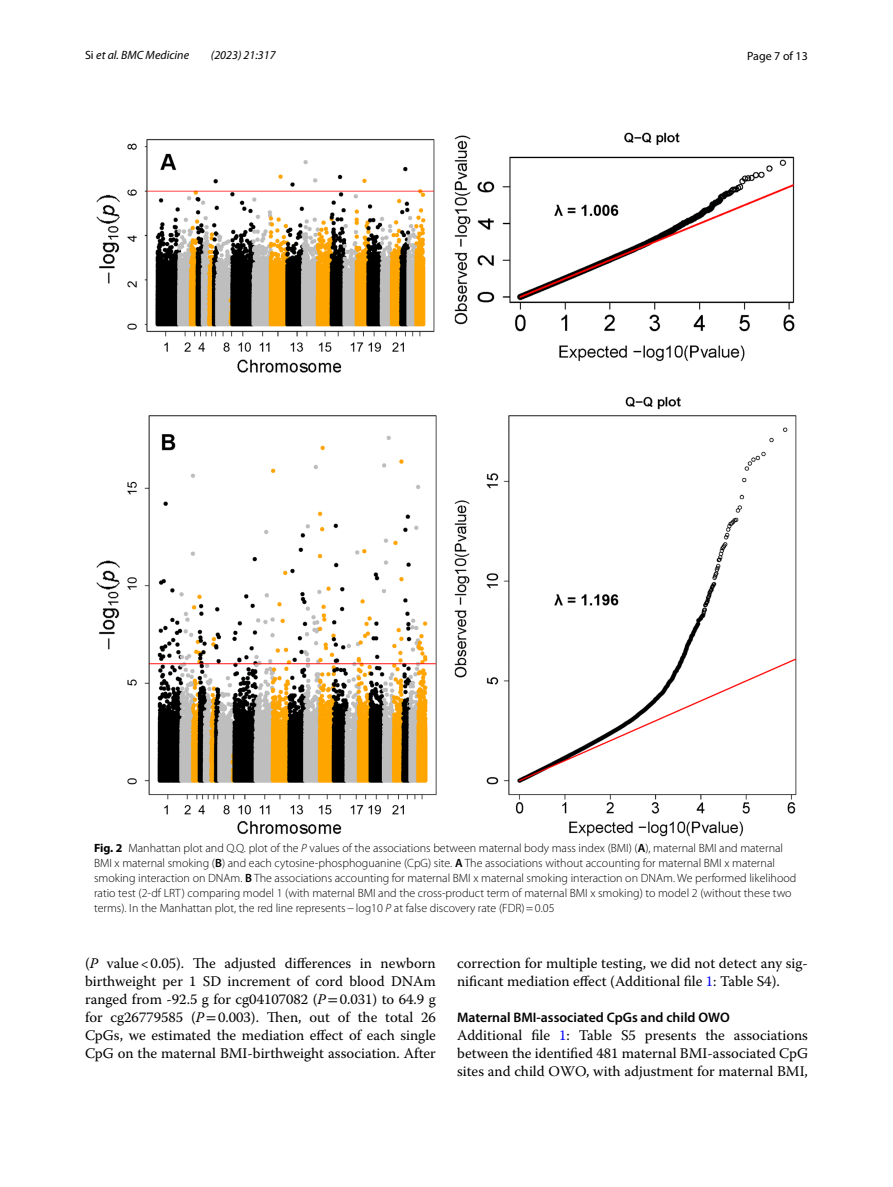
<style>
.page{position:relative;width:893px;height:1187px;background:#fff}
.page>*{position:absolute;margin:0;border:0;box-sizing:border-box;transform-origin:0 0}
.t1{font:14.7px/18px "Warnock Pro";color:#000;text-align:justify}
.t2{font:600 13.8px "Myriad Pro";color:#000}
.t3{font:300 12px/15px "Myriad Pro";color:#000}
.t4{font:italic 12px "Myriad Pro";color:#000}
.t5{font:12px "Myriad Pro";color:#000}
.s1{font-style:normal}
.s2{font-weight:700}
.s3{font-style:italic}
.s4{font-weight:600}
.s5{font-family:"STIX"}
.s6{color:#00f}
</style>
<div class="page">
<img style="left:96px;top:133px;width:701px;height:703px">
<p class="t4" style="left:85px;top:48px;width:106px"><span class="s1">Si</span> et al. BMC Medicine</p>
<p class="t4" style="left:211px;top:48px;width:66px">(2023) 21:317</p>
<p class="t5" style="left:747px;top:48px;width:62px">Page 7 of 13</p>
<p class="t3" style="left:94px;top:840px;width:704px"><span class="s2">Fig. 2</span> Manhattan plot and Q.Q. plot of the <span class="s3">P</span> values of the associations between maternal body mass index (BMI) (<span class="s4">A</span>), maternal BMI and maternal BMI x maternal smoking (<span class="s4">B</span>) and each cytosine-phosphoguanine (CpG) site. <span class="s4">A</span> The associations without accounting for maternal BMI x maternal smoking interaction on DNAm. <span class="s4">B</span> The associations accounting for maternal BMI x maternal smoking interaction on DNAm. We performed likelihood ratio test (2-df LRT) comparing model 1 (with maternal BMI and the cross-product term of maternal BMI x smoking) to model 2 (without these two terms). In the Manhattan plot, the red line represents−log10 <span class="s3">P</span> at false discovery rate (FDR)=0.05</p>
<p class="t1" style="left:85px;top:953px;width:352px">(<span class="s3">P</span> value&lt;0.05). The adjusted differences in newborn birthweight per 1 SD increment of cord blood DNAm ranged from -92.5 g for cg04107082 (<span class="s3">P</span><span class="s5">=</span>0.031) to 64.9 g for cg26779585 (<span class="s3">P</span><span class="s5">=</span>0.003). Then, out of the total 26<br>CpGs, we estimated the mediation effect of each single CpG on the maternal BMI-birthweight association. After</p>
<p class="t1" style="left:457px;top:953px;width:352px">correction for multiple testing, we did not detect any sig&shy;nificant mediation effect (Additional file <span class="s6">1</span>: Table S4).</p>
<p class="t2" style="left:457px;top:1008px;width:274px">Maternal BMI‑associated CpGs and child OWO</p>
<p class="t1" style="left:457px;top:1025px;width:352px">Additional file <span class="s6">1</span>: Table S5 presents the associations between the identified 481 maternal BMI-associated CpG sites and child OWO, with adjustment for maternal BMI,</p>
</div>
